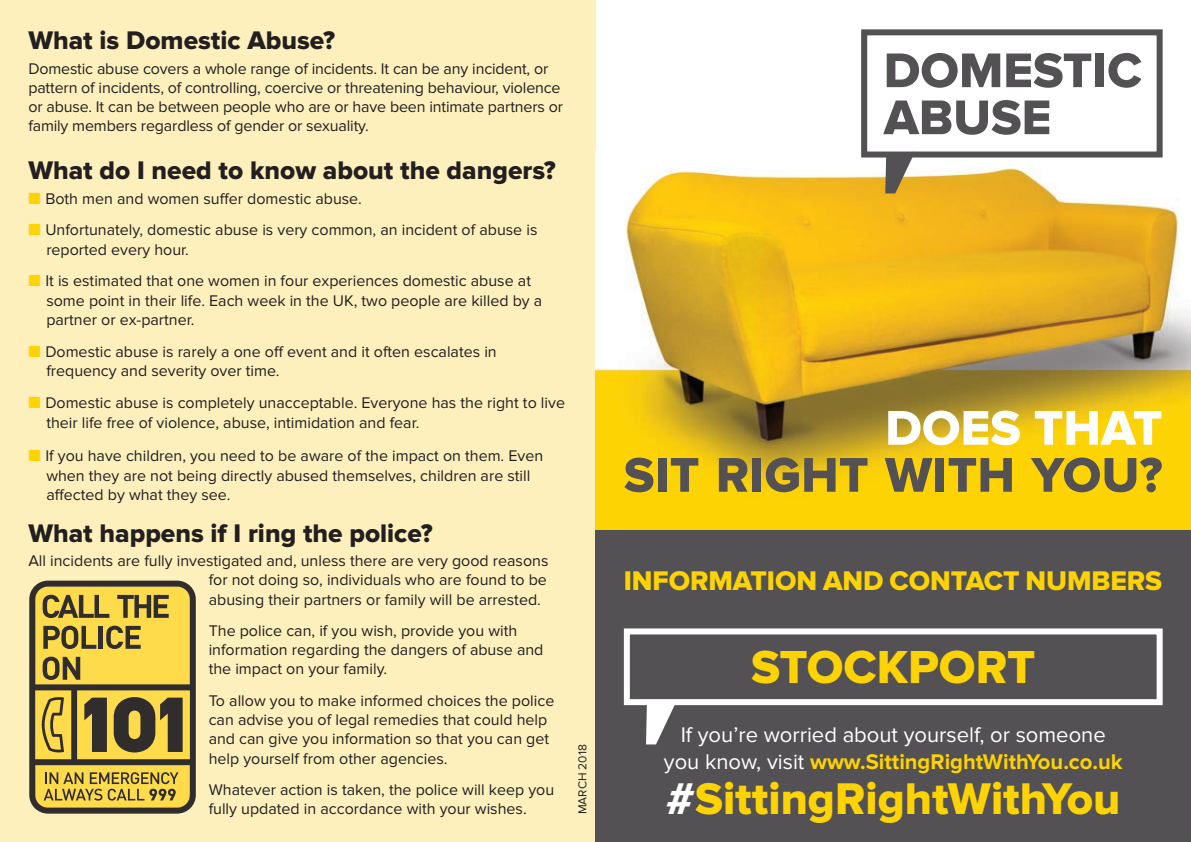
<style>
.page{position:relative;width:1191px;height:842px;background:#fff}
.page>*{position:absolute;margin:0;border:0;box-sizing:border-box;transform-origin:0 0}
.t1{font:50.4px/47px "Proxima Nova Extrabld";color:#535153}
.t2{font:50.4px "Proxima Nova Extrabld";color:#fff}
.t3{font:48px "Proxima Nova Extrabld";color:#fed304}
.t4{font:46px "Proxima Nova Extrabld";color:#fed304}
.t5{font:28px "Proxima Nova Extrabld";letter-spacing:-.005em;color:#fed304}
.t6{font:26.4px "Proxima Nova Extrabld";color:#231f20}
.t7{font:22px/26.4px "Proxima Nova";color:#fff;text-align:center}
.t8{font:16px/19.2px "Proxima Nova";color:#231f20}
.t9{font:12px "Proxima Nova";color:#231f20}
.s1{color:#fed304}
.s2{font-weight:700;color:#fed304}
.s3{color:#fff}
</style>
<div class="page">
<div style="left:0;top:0;width:595px;height:842px;background:#fef0bd"></div>
<svg style="left:29px;top:581px;width:167px;height:233px;background:#b09940"></svg>
<img style="left:595px;top:151px;width:596px;height:379px">
<div style="left:595px;top:530px;width:596px;height:312px;background:#535153"></div>
<div style="left:861px;top:29px;width:301px;height:129px;border:6px solid #535153"></div>
<svg style="left:885px;top:152px;width:30px;height:41px"></svg>
<div style="left:624px;top:628px;width:538px;height:77px;border:6px solid #fff"></div>
<svg style="left:646px;top:703px;width:29px;height:41px"></svg>
<h3 class="t6" style="left:28px;top:32px;width:308px">What is Domestic Abuse?</h3>
<p class="t8" style="left:28px;top:60px;width:536px">Domestic abuse covers a whole range of incidents. It can be any incident, or pattern of incidents, of controlling, coercive or threatening behaviour, violence or abuse. It can be between people who are or have been intimate partners or family members regardless of gender or sexuality.</p>
<h3 class="t6" style="left:28px;top:161px;width:529px">What do I need to know about the dangers?</h3>
<p class="t8" style="left:28px;top:190px;width:335px"><span class="s1">■</span> Both men and women suffer domestic abuse.</p>
<p class="t8" style="left:46px;top:221px;width:492px;text-indent:-18px"><span class="s1">■</span> Unfortunately, domestic abuse is very common, an incident of abuse is reported every hour.</p>
<p class="t8" style="left:46px;top:273px;width:497px;text-indent:-18px"><span class="s1">■</span> It is estimated that one women in four experiences domestic abuse at some point in their life. Each week in the UK, two people are killed by a partner or ex-partner.</p>
<p class="t8" style="left:46px;top:343px;width:452px;text-indent:-18px"><span class="s1">■</span> Domestic abuse is rarely a one off event and it often escalates in frequency and severity over time.</p>
<p class="t8" style="left:46px;top:394px;width:520px;text-indent:-18px"><span class="s1">■</span> Domestic abuse is completely unacceptable. Everyone has the right to live their life free of violence, abuse, intimidation and fear.</p>
<p class="t8" style="left:46px;top:447px;width:498px;text-indent:-18px"><span class="s1">■</span> If you have children, you need to be aware of the impact on them. Even when they are not being directly abused themselves, children are still affected by what they see.</p>
<h3 class="t6" style="left:28px;top:524px;width:406px">What happens if I ring the police?</h3>
<p class="t8" style="left:209px;top:553px;width:341px;text-align:justify;text-indent:-180px">All incidents are fully investigated and, unless there are very good reasons for not doing so, individuals who are found to be abusing their partners or family will be arrested.</p>
<p class="t8" style="left:209px;top:623px;width:336px">The police can, if you wish, provide you with information regarding the dangers of abuse and the impact on your family.</p>
<p class="t8" style="left:209px;top:692px;width:347px">To allow you to make informed choices the police can advise you of legal remedies that could help and can give you information so that you can get help yourself from other agencies.</p>
<p class="t8" style="left:209px;top:781px;width:347px">Whatever action is taken, the police will keep you fully updated in accordance with your wishes.</p>
<p class="t9" style="left:578px;top:814px;width:72px;rotate:-90deg">MARCH 2018</p>
<h1 class="t1" style="left:883px;top:51px;width:260px">DOMESTIC<br>ABUSE</h1>
<h1 class="t2" style="left:885px;top:411px;width:279px">DOES THAT</h1>
<h1 class="t1" style="left:624px;top:456px;width:540px">SIT RIGHT WITH YOU?</h1>
<h3 class="t5" style="left:624px;top:571px;width:540px">INFORMATION AND CONTACT NUMBERS</h3>
<h2 class="t3" style="left:751px;top:651px;width:286px">STOCKPORT</h2>
<h3 class="t7" style="left:664px;top:724px;width:460px">If you’re worried about yourself, or someone you know, visit <span class="s2">www.SittingRightWithYou.co.uk</span></h3>
<h3 class="t4" style="left:666px;top:783px;width:456px"><span class="s3">#</span>SittingRightWithYou</h3>
</div>
